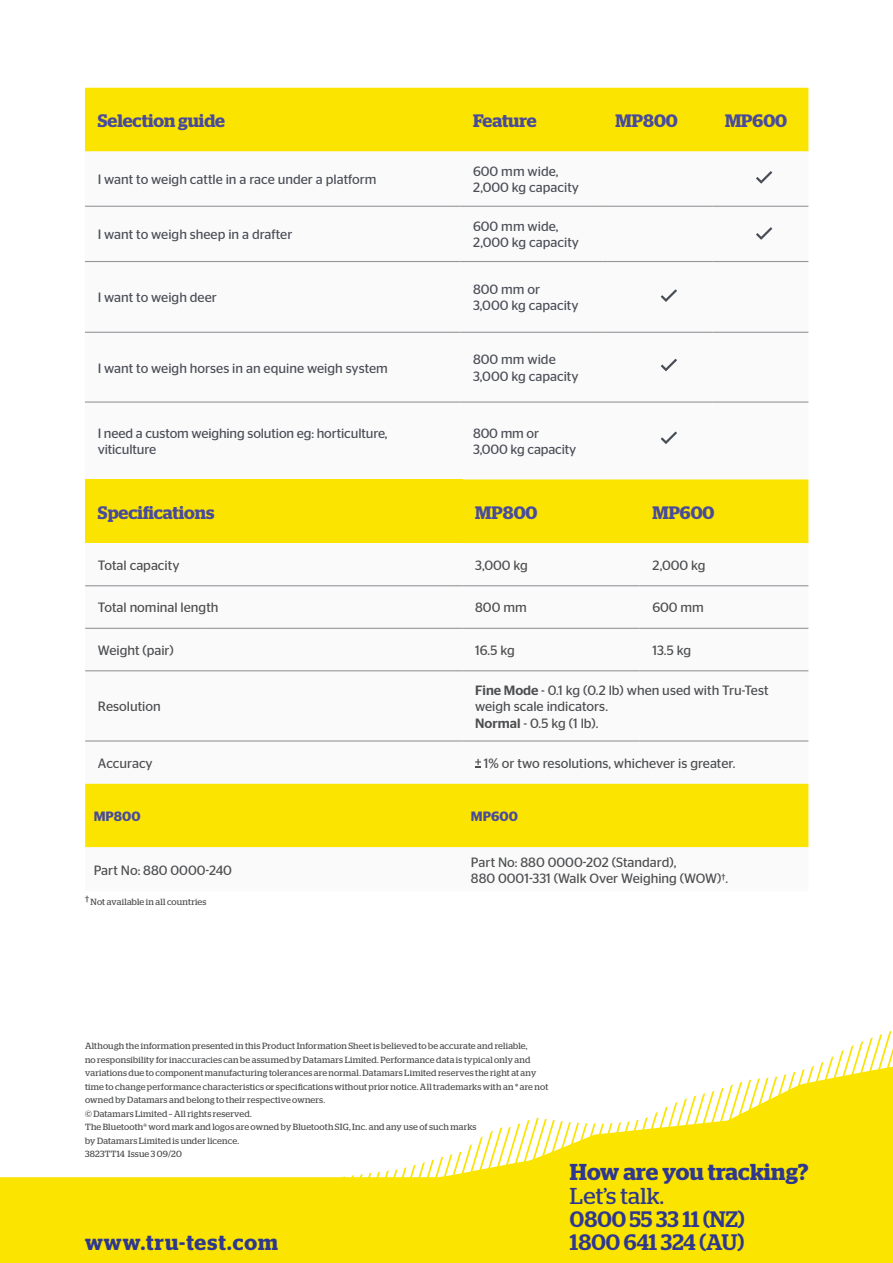
<style>
.page{position:relative;width:893px;height:1263px;background:#fff}
.page>*{position:absolute;margin:0;border:0;box-sizing:border-box;transform-origin:0 0}
.How_are_you_tracking{font:600 22.95px "Stag";letter-spacing:.005em;color:#2f388d}
.Let_s_talk{font:22.95px "Stag";letter-spacing:.01em;color:#2f388d}
.Contact_number_rever{font:500 22.35px "Stag";color:#2f388d}
.www_tru-test_com{font:600 21.45px "Stag";letter-spacing:.05em;color:#2f388d}
.t1{font:600 18px "Stag";color:#494b9a}
.Sub_heading{font:13.5px/16.2px "Stag Sans";color:#4b4e57}
.Table_body_text{font:13.5px/16.2px "Stag Sans";color:#4d4e50}
.Table_heading{font:13.5px/16.2px "Stag Sans";color:#4d4e50}
.Table_heading-2{font:600 13.5px "Stag Sans";color:#494b9a}
.Disclaimer{font:9px/13.5px "Stag";letter-spacing:.02em;color:#4d4e50}
.s1{font-weight:500}
</style>
<div class="page">
<div style="left:0;top:1177px;width:893px;height:86px;background:#fae400"></div>
<svg style="left:319px;top:1030px;width:574px;height:157px"></svg>
<div style="left:85px;top:88px;width:723px;height:64px;background:#fae400"></div>
<svg style="left:85px;top:172px;width:723px;height:267px"></svg>
<hr style="left:85px;top:206px;width:375px;height:1px;background:#949699">
<hr style="left:85px;top:261px;width:375px;height:1px;background:#949699">
<hr style="left:85px;top:332px;width:375px;height:1px;background:#949699">
<hr style="left:85px;top:401px;width:375px;height:2px;background:#949699">
<hr style="left:460px;top:206px;width:143px;height:1px;background:#949699">
<hr style="left:460px;top:261px;width:143px;height:1px;background:#949699">
<hr style="left:460px;top:332px;width:143px;height:1px;background:#949699">
<hr style="left:460px;top:401px;width:143px;height:2px;background:#949699">
<hr style="left:603px;top:206px;width:109px;height:1px;background:#949699">
<hr style="left:712px;top:206px;width:96px;height:1px;background:#949699">
<hr style="left:603px;top:261px;width:109px;height:1px;background:#949699">
<hr style="left:712px;top:261px;width:96px;height:1px;background:#949699">
<hr style="left:603px;top:332px;width:109px;height:1px;background:#949699">
<hr style="left:712px;top:332px;width:96px;height:1px;background:#949699">
<hr style="left:603px;top:401px;width:109px;height:2px;background:#949699">
<hr style="left:712px;top:401px;width:96px;height:2px;background:#949699">
<div style="left:85px;top:783px;width:723px;height:64px;background:#fae400"></div>
<svg style="left:85px;top:847px;width:723px;height:1px"></svg>
<div style="left:85px;top:479px;width:377px;height:64px;background:#fae400"></div>
<div style="left:462px;top:479px;width:346px;height:64px;background:#fae400"></div>
<svg style="left:85px;top:543px;width:723px;height:216px"></svg>
<hr style="left:85px;top:585px;width:116px;height:1px;background:#949699">
<hr style="left:201px;top:585px;width:261px;height:1px;background:#949699">
<hr style="left:462px;top:585px;width:178px;height:1px;background:#949699">
<hr style="left:640px;top:585px;width:168px;height:1px;background:#949699">
<hr style="left:85px;top:628px;width:116px;height:1px;background:#949699">
<hr style="left:201px;top:628px;width:261px;height:1px;background:#949699">
<hr style="left:462px;top:628px;width:178px;height:1px;background:#949699">
<hr style="left:640px;top:628px;width:168px;height:1px;background:#949699">
<hr style="left:85px;top:670px;width:116px;height:1px;background:#949699">
<hr style="left:201px;top:670px;width:261px;height:1px;background:#949699">
<hr style="left:462px;top:670px;width:178px;height:1px;background:#949699">
<hr style="left:640px;top:670px;width:168px;height:1px;background:#949699">
<hr style="left:85px;top:740px;width:116px;height:1px;background:#949699">
<hr style="left:201px;top:740px;width:261px;height:1px;background:#949699">
<hr style="left:462px;top:740px;width:178px;height:1px;background:#949699">
<hr style="left:640px;top:740px;width:168px;height:1px;background:#949699">
<svg style="left:475px;top:759px;width:6px;height:9px"></svg>
<svg style="left:661px;top:432px;width:16px;height:12px"></svg>
<svg style="left:661px;top:359px;width:16px;height:12px"></svg>
<svg style="left:756px;top:227px;width:16px;height:13px"></svg>
<svg style="left:661px;top:289px;width:16px;height:13px"></svg>
<svg style="left:756px;top:171px;width:16px;height:13px"></svg>
<p class="t1" style="left:98px;top:110px;width:129px">Selection guide</p>
<p class="t1" style="left:473px;top:110px;width:65px">Feature</p>
<p class="t1" style="left:615px;top:110px;width:64px">MP800</p>
<p class="t1" style="left:725px;top:110px;width:64px">MP600</p>
<p class="Sub_heading" style="left:98px;top:171px;width:280px">I want to weigh cattle in a race under a platform</p>
<p class="Sub_heading" style="left:473px;top:163px;width:107px">600 mm wide,<br>2,000 kg capacity</p>
<p class="Sub_heading" style="left:98px;top:226px;width:196px">I want to weigh sheep in a drafter</p>
<p class="Sub_heading" style="left:473px;top:218px;width:107px">600 mm wide,<br>2,000 kg capacity</p>
<p class="Sub_heading" style="left:98px;top:289px;width:121px">I want to weigh deer</p>
<p class="Sub_heading" style="left:473px;top:281px;width:107px">800 mm or<br>3,000 kg capacity</p>
<p class="Sub_heading" style="left:98px;top:360px;width:292px">I want to weigh horses in an equine weigh system</p>
<p class="Sub_heading" style="left:473px;top:351px;width:107px">800 mm wide<br>3,000 kg capacity</p>
<p class="Sub_heading" style="left:98px;top:425px;width:291px">I need a custom weighing solution eg: horticulture, viticulture</p>
<p class="Sub_heading" style="left:473px;top:425px;width:105px">800 mm or<br>3,000 kg capacity</p>
<p class="t1" style="left:98px;top:502px;width:118px">Specifications</p>
<p class="t1" style="left:475px;top:502px;width:64px">MP800</p>
<p class="t1" style="left:652px;top:502px;width:64px">MP600</p>
<p class="Table_heading" style="left:98px;top:557px;width:83px">Total capacity</p>
<p class="Table_body_text" style="left:475px;top:557px;width:54px">3,000 kg</p>
<p class="Table_body_text" style="left:652px;top:557px;width:55px">2,000 kg</p>
<p class="Table_heading" style="left:98px;top:599px;width:122px">Total nominal length</p>
<p class="Table_body_text" style="left:475px;top:599px;width:53px">800 mm</p>
<p class="Table_body_text" style="left:652px;top:599px;width:53px">600 mm</p>
<p class="Table_heading" style="left:98px;top:642px;width:77px">Weight (pair)</p>
<p class="Table_body_text" style="left:475px;top:642px;width:41px">16.5 kg</p>
<p class="Table_body_text" style="left:652px;top:642px;width:40px">13.5 kg</p>
<p class="Table_heading" style="left:98px;top:698px;width:64px">Resolution</p>
<p class="Table_heading" style="left:475px;top:682px;width:295px"><span class="s1">Fine Mode</span> - 0.1 kg (0.2 lb) when used with Tru-Test weigh scale indicators.</p>
<p class="Table_body_text" style="left:475px;top:715px;width:125px"><span class="s1">Normal</span> - 0.5 kg (1 lb).</p>
<p class="Table_heading" style="left:98px;top:755px;width:56px">Accuracy</p>
<p class="Table_body_text" style="left:484px;top:755px;width:253px">1% or two resolutions, whichever is greater.</p>
<p class="Table_heading-2" style="left:94px;top:808px;width:48px">MP800</p>
<p class="Table_heading-2" style="left:471px;top:808px;width:48px">MP600</p>
<p class="Table_body_text" style="left:94px;top:862px;width:140px">Part No: 880 0000-240</p>
<p class="Table_body_text" style="left:471px;top:854px;width:259px">Part No: 880 0000-202 (Standard),<br>880 0001-331 (Walk Over Weighing (WOW)<sup>†</sup>.</p>
<p class="Disclaimer" style="left:85px;top:895px;width:123px"><sup>†</sup> Not available in all countries</p>
<p class="Disclaimer" style="left:85px;top:1039px;width:465px">Although the information presented in this Product Information Sheet is believed to be accurate and reliable,<br>no responsibility for inaccuracies can be assumed by Datamars Limited. Performance data is typical only and variations due to component manufacturing tolerances are normal. Datamars Limited reserves the right at any time to change performance characteristics or specifications without prior notice. All trademarks with an * are not owned by Datamars and belong to their respective owners.</p>
<p class="Disclaimer" style="left:85px;top:1106px;width:168px">© Datamars Limited – All rights reserved.</p>
<p class="Disclaimer" style="left:85px;top:1120px;width:393px">The Bluetooth® word mark and logos are owned by Bluetooth SIG, Inc. and any use of such marks by Datamars Limited is under licence.</p>
<p class="Disclaimer" style="left:85px;top:1147px;width:98px">3823TT14 Issue 3 09/20</p>
<p class="How_are_you_tracking" style="left:570px;top:1159px;width:240px">How are you tracking?</p>
<p class="Let_s_talk" style="left:570px;top:1182px;width:96px">Let’s talk.</p>
<p class="Contact_number_rever" style="left:570px;top:1206px;width:176px">0800 55 33 11 (NZ)</p>
<p class="www_tru-test_com" style="left:85px;top:1230px;width:195px">www.tru-test.com</p>
<p class="Contact_number_rever" style="left:570px;top:1229px;width:176px">1800 641 324 (AU)</p>
</div>
